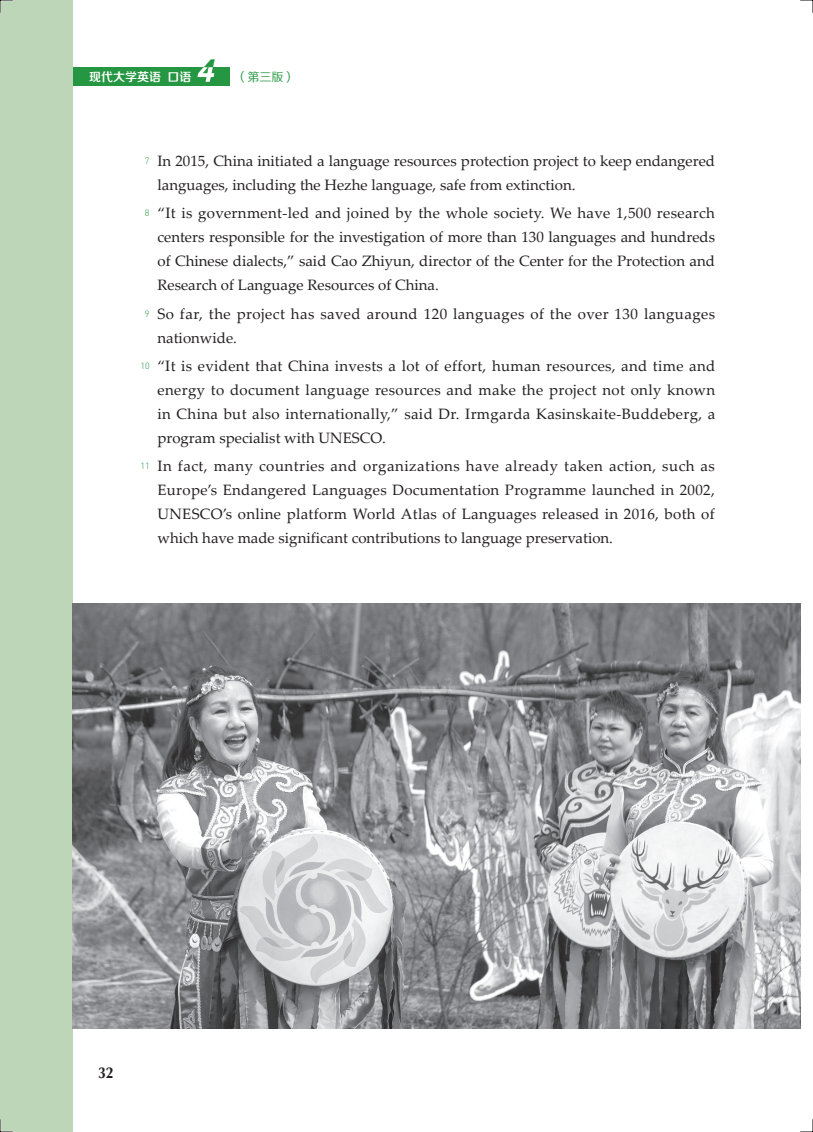
<style>
.page{position:relative;width:813px;height:1132px;background:#fff}
.page>*{position:absolute;margin:0;border:0;box-sizing:border-box;transform-origin:0 0}
.t1{font:italic 700 32.1px "Arial";color:#259642}
.t2{font:700 15.75px "Optima";color:#231f20;scale:.9 1}
.t3{font:15px/24px "Palatino Linotype";color:#231f20;text-align:justify}
.t4{font:15px/24px "Palatino Linotype";letter-spacing:.03em;color:#231f20}
.t5{font:12px "FZZZHONGHK GBK1 0";color:#fff}
.t6{font:12px "FZZHK GBK1 0";color:#259642}
.s1{font-family:"DIN Pro";font-weight:300;font-size:9px;color:#259642}
</style>
<div class="page">
<div style="left:71px;top:67px;width:159px;height:19px;background:#259642"></div>
<svg style="left:197px;top:67px;width:17px;height:15px"></svg>
<div style="left:0;top:0;width:72px;height:1131px;background:#bed6b8"></div>
<img style="left:72px;top:603px;width:728px;height:425px">
<svg style="left:0;top:0;width:13px;height:13px"></svg>
<svg style="left:0;top:1119px;width:14px;height:13px"></svg>
<svg style="left:800px;top:0;width:13px;height:13px"></svg>
<svg style="left:800px;top:1119px;width:13px;height:13px"></svg>
<h1 class="t1" style="left:197px;top:50px;width:19px">4</h1>
<p class="t5" style="left:89px;top:70px;width:104px">现代大学英语 口语</p>
<p class="t6" style="left:235px;top:70px;width:61px">（第三版）</p>
<p class="t3" style="left:157px;top:148px;width:558px;text-indent:-13px"><span class="s1">7</span> In 2015, China initiated a language resources protection project to keep endangered languages, including the Hezhe language, safe from extinction.</p>
<p class="t3" style="left:157px;top:201px;width:559px;text-indent:-13px"><span class="s1">8</span> “It is government-led and joined by the whole society. We have 1,500 research centers responsible for the investigation of more than 130 languages and hundreds of Chinese dialects,” said Cao Zhiyun, director of the Center for the Protection and Research of Language Resources of China.</p>
<p class="t4" style="left:157px;top:301px;width:559px;text-indent:-13px"><span class="s1">9</span> So far, the project has saved around 120 languages of the over 130 languages nationwide.</p>
<p class="t3" style="left:157px;top:353px;width:559px;text-indent:-17px"><span class="s1">10</span> “It is evident that China invests a lot of effort, human resources, and time and energy to document language resources and make the project not only known in China but also internationally,” said Dr. Irmgarda Kasinskaite-Buddeberg, a program specialist with UNESCO.</p>
<p class="t3" style="left:157px;top:453px;width:558px;text-indent:-17px"><span class="s1">11</span> In fact, many countries and organizations have already taken action, such as Europe’s Endangered Languages Documentation Programme launched in 2002, UNESCO’s online platform World Atlas of Languages released in 2016, both of which have made significant contributions to language preservation.</p>
<p class="t2" style="left:98px;top:1062px;width:19px">32</p>
</div>
